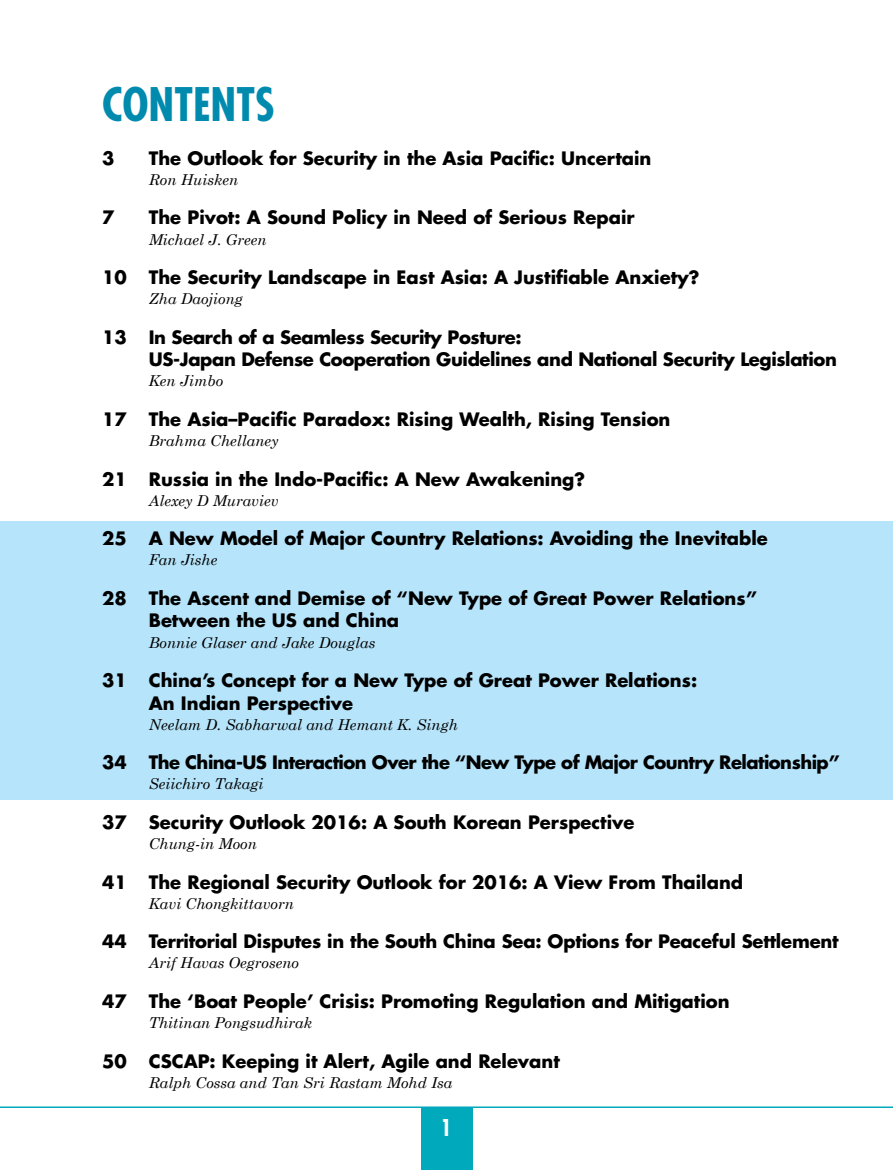
<style>
.page{position:relative;width:893px;height:1170px;background:#fff}
.page>*{position:absolute;margin:0;border:0;box-sizing:border-box;transform-origin:0 0}
.t1{font:700 condensed 45px "Futura";color:#008bae}
.t2{font:700 condensed 22.5px "Futura";color:#fff}
.t3{font:700 18px/22.5px "Futura";color:#000}
.t4{font:700 18px/22.5px "Futura";letter-spacing:-.02em;color:#000}
.t5{font:700 18px "Futura";letter-spacing:-.03em;color:#000}
.t6{font:italic 15px "Century Schoolbook";color:#000}
</style>
<div class="page">
<div style="left:421px;top:1107px;width:51px;height:62px;background:#00a9bc"></div>
<div style="left:0;top:521px;width:893px;height:278px;background:#b6e4fa"></div>
<hr style="left:0;top:1106px;width:893px;height:1px;background:#00a9bc">
<h1 class="t1" style="left:102px;top:75px;width:174px">CONTENTS</h1>
<p class="t3" style="left:102px;top:146px;width:14px">3</p>
<p class="t3" style="left:149px;top:146px;width:504px">The Outlook for Security in the Asia Pacific: Uncertain</p>
<p class="t6" style="left:149px;top:170px;width:91px">Ron Huisken</p>
<p class="t3" style="left:102px;top:206px;width:14px">7</p>
<p class="t3" style="left:149px;top:206px;width:487px">The Pivot: A Sound Policy in Need of Serious Repair</p>
<p class="t6" style="left:149px;top:230px;width:119px">Michael J. Green</p>
<p class="t3" style="left:102px;top:265px;width:599px">10 The Security Landscape in East Asia: A Justifiable Anxiety?</p>
<p class="t6" style="left:149px;top:289px;width:96px">Zha Daojiong</p>
<p class="t4" style="left:149px;top:325px;width:690px;text-indent:-47px">13 In Search of a Seamless Security Posture:<br>US-Japan Defense Cooperation Guidelines and National Security Legislation</p>
<p class="t6" style="left:149px;top:372px;width:76px">Ken Jimbo</p>
<p class="t3" style="left:102px;top:407px;width:570px">17 The Asia–Pacific Paradox: Rising Wealth, Rising Tension</p>
<p class="t6" style="left:149px;top:431px;width:131px">Brahma Chellaney</p>
<p class="t3" style="left:102px;top:467px;width:485px">21 Russia in the Indo-Pacific: A New Awakening?</p>
<p class="t6" style="left:149px;top:491px;width:131px">Alexey D Muraviev</p>
<p class="t3" style="left:102px;top:526px;width:667px">25 A New Model of Major Country Relations: Avoiding the Inevitable</p>
<p class="t6" style="left:149px;top:550px;width:70px">Fan Jishe</p>
<p class="t3" style="left:149px;top:586px;width:610px;text-indent:-47px">28 The Ascent and Demise of “New Type of Great Power Relations”<br>Between the US and China</p>
<p class="t6" style="left:149px;top:633px;width:228px">Bonnie Glaser and Jake Douglas</p>
<p class="t3" style="left:149px;top:668px;width:550px;text-indent:-47px">31 China’s Concept for a New Type of Great Power Relations:<br>An Indian Perspective</p>
<p class="t6" style="left:149px;top:715px;width:311px">Neelam D. Sabharwal and Hemant K. Singh</p>
<p class="t5" style="left:102px;top:750px;width:739px">34 The China-US Interaction Over the “New Type of Major Country Relationship”</p>
<p class="t6" style="left:149px;top:774px;width:116px">Seiichiro Takagi</p>
<p class="t3" style="left:102px;top:810px;width:534px">37 Security Outlook 2016: A South Korean Perspective</p>
<p class="t6" style="left:149px;top:834px;width:110px">Chung-in Moon</p>
<p class="t3" style="left:102px;top:870px;width:643px">41 The Regional Security Outlook for 2016: A View From Thailand</p>
<p class="t6" style="left:149px;top:894px;width:147px">Kavi Chongkittavorn</p>
<p class="t3" style="left:102px;top:929px;width:738px">44 Territorial Disputes in the South China Sea: Options for Peaceful Settlement</p>
<p class="t6" style="left:149px;top:953px;width:152px">Arif Havas Oegroseno</p>
<p class="t3" style="left:102px;top:989px;width:629px">47 The ‘Boat People’ Crisis: Promoting Regulation and Mitigation</p>
<p class="t6" style="left:149px;top:1013px;width:165px">Thitinan Pongsudhirak</p>
<p class="t3" style="left:102px;top:1048px;width:459px">50 CSCAP: Keeping it Alert, Agile and Relevant</p>
<p class="t6" style="left:149px;top:1073px;width:305px">Ralph Cossa and Tan Sri Rastam Mohd Isa</p>
<p class="t2" style="left:441px;top:1113px;width:13px">1</p>
</div>
